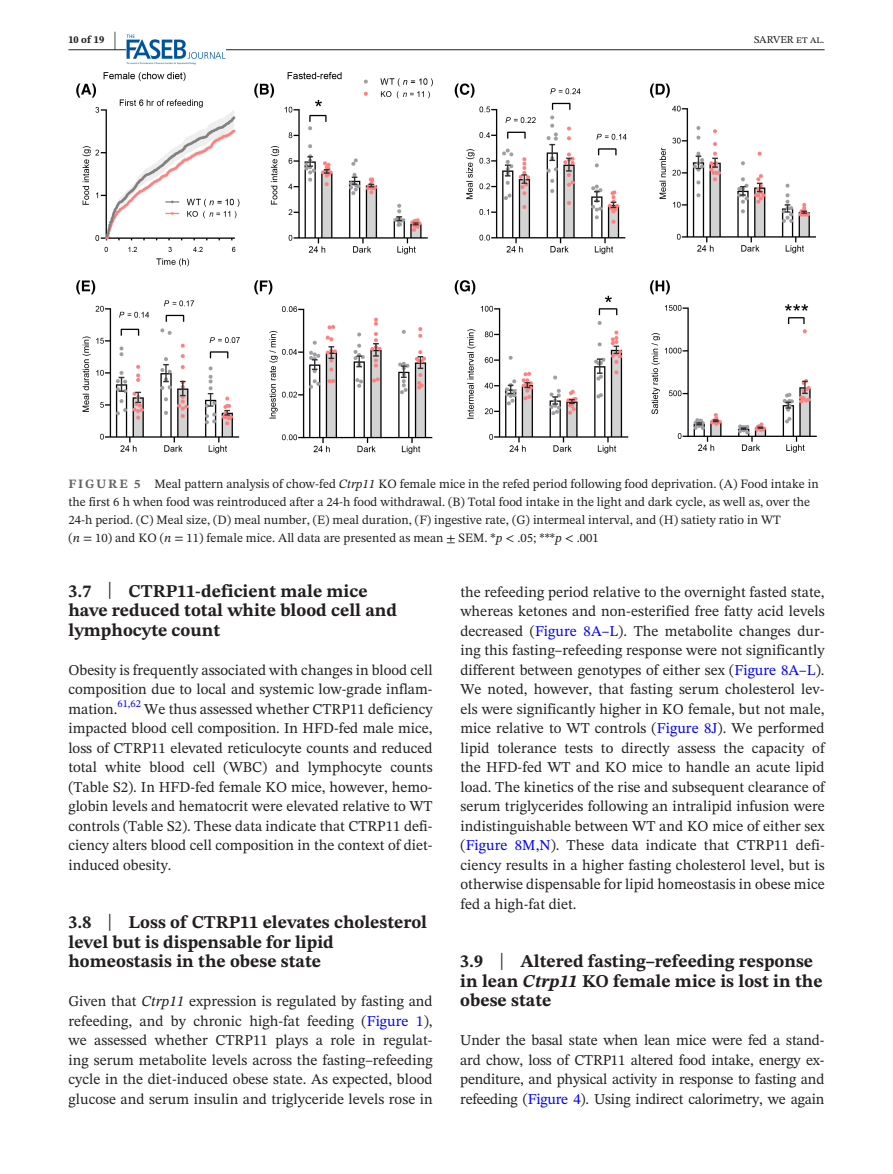
<style>
.page{position:relative;width:893px;height:1174px;background:#fff}
.page>*{position:absolute;margin:0;border:0;box-sizing:border-box;transform-origin:0 0}
.t1{font:700 18px/19.5px "STIX Two Text";color:#231f20}
.t2{font:15px/19.5px "STIX Two Text";color:#231f20;text-align:justify}
.t3{font:12.75px/18px "STIX Two Text";color:#231f20}
.t4{font:10.5px "STIX Two Text";color:#231f20}
.t5{font:700 10.5px "STIX Two Text";color:#231f20}
.t6{font:10.5px "STIX Two Text";color:#00f}
.s1{font-size:21px}
.s2{font-weight:700;color:#636366}
.s3{font-style:italic}
.s4{font-weight:400;font-size:23.7px}
.s5{color:#00f}
</style>
<div class="page">
<hr style="left:68px;top:49px;width:756px;height:1px;background:#231f20">
<img style="left:126px;top:35px;width:99px;height:30px">
<img style="left:76px;top:72px;width:741px;height:382px">
<p class="t5" style="left:68px;top:32px;width:50px">10 of 19 <span class="s1">|</span></p>
<p class="t4" style="left:754px;top:32px;width:72px">SARVER et al.</p>
<p class="t3" style="left:68px;top:474px;width:752px"><span class="s2">FIGURE 5</span> Meal pattern analysis of chow-fed <span class="s3">Ctrp11</span> KO female mice in the refed period following food deprivation. (A) Food intake in the first 6 h when food was reintroduced after a 24-h food withdrawal. (B) Total food intake in the light and dark cycle, as well as, over the 24-h period. (C) Meal size, (D) meal number, (E) meal duration, (F) ingestive rate, (G) intermeal interval, and (H) satiety ratio in WT<br>(<span class="s3">n</span> = 10) and KO (<span class="s3">n</span> = 11) female mice. All data are presented as mean ± SEM. *<span class="s3">p</span> &lt; .05; ***<span class="s3">p</span> &lt; .001</p>
<p class="t1" style="left:68px;top:581px;width:330px">3.7 <span class="s4">|</span> CTRP11-deficient male mice have reduced total white blood cell and lymphocyte count</p>
<p class="t2" style="left:68px;top:660px;width:366px">Obesity is frequently associated with changes in blood cell composition due to local and systemic low-grade inflam&shy;mation.</p>
<p class="t6" style="left:117px;top:696px;width:25px">61,62</p>
<p class="t2" style="left:68px;top:699px;width:366px;text-indent:76px">We thus assessed whether CTRP11 deficiency impacted blood cell composition. In HFD-fed male mice, loss of CTRP11 elevated reticulocyte counts and reduced total white blood cell (WBC) and lymphocyte counts (Table S2). In HFD-fed female KO mice, however, hemo&shy;globin levels and hematocrit were elevated relative to WT controls (Table S2). These data indicate that CTRP11 defi&shy;ciency alters blood cell composition in the context of diet&shy;induced obesity.</p>
<p class="t1" style="left:68px;top:913px;width:360px">3.8 <span class="s4">|</span> Loss of CTRP11 elevates cholesterol level but is dispensable for lipid homeostasis in the obese state</p>
<p class="t2" style="left:68px;top:991px;width:366px">Given that <span class="s3">Ctrp11</span> expression is regulated by fasting and refeeding, and by chronic high-fat feeding (<span class="s5">Figure 1</span>), we assessed whether CTRP11 plays a role in regulat&shy;ing serum metabolite levels across the fasting–refeeding cycle in the diet-induced obese state. As expected, blood glucose and serum insulin and triglyceride levels rose in</p>
<p class="t2" style="left:460px;top:582px;width:366px">the refeeding period relative to the overnight fasted state, whereas ketones and non-esterified free fatty acid levels decreased (<span class="s5">Figure 8A–L</span>). The metabolite changes dur&shy;ing this fasting–refeeding response were not significantly different between genotypes of either sex (<span class="s5">Figure 8A–L</span>).<br>We noted, however, that fasting serum cholesterol lev&shy;els were significantly higher in KO female, but not male, mice relative to WT controls (<span class="s5">Figure 8J</span>). We performed lipid tolerance tests to directly assess the capacity of the HFD-fed WT and KO mice to handle an acute lipid load. The kinetics of the rise and subsequent clearance of serum triglycerides following an intralipid infusion were indistinguishable between WT and KO mice of either sex (<span class="s5">Figure 8M,N</span>). These data indicate that CTRP11 defi&shy;ciency results in a higher fasting cholesterol level, but is otherwise dispensable for lipid homeostasis in obese mice fed a high-fat diet.</p>
<p class="t1" style="left:460px;top:952px;width:364px">3.9 <span class="s4">|</span> Altered fasting–refeeding response in lean <span class="s3">Ctrp11</span> KO female mice is lost in the obese state</p>
<p class="t2" style="left:460px;top:1030px;width:366px">Under the basal state when lean mice were fed a stand&shy;ard chow, loss of CTRP11 altered food intake, energy ex&shy;penditure, and physical activity in response to fasting and refeeding (<span class="s5">Figure 4</span>). Using indirect calorimetry, we again</p>
</div>
